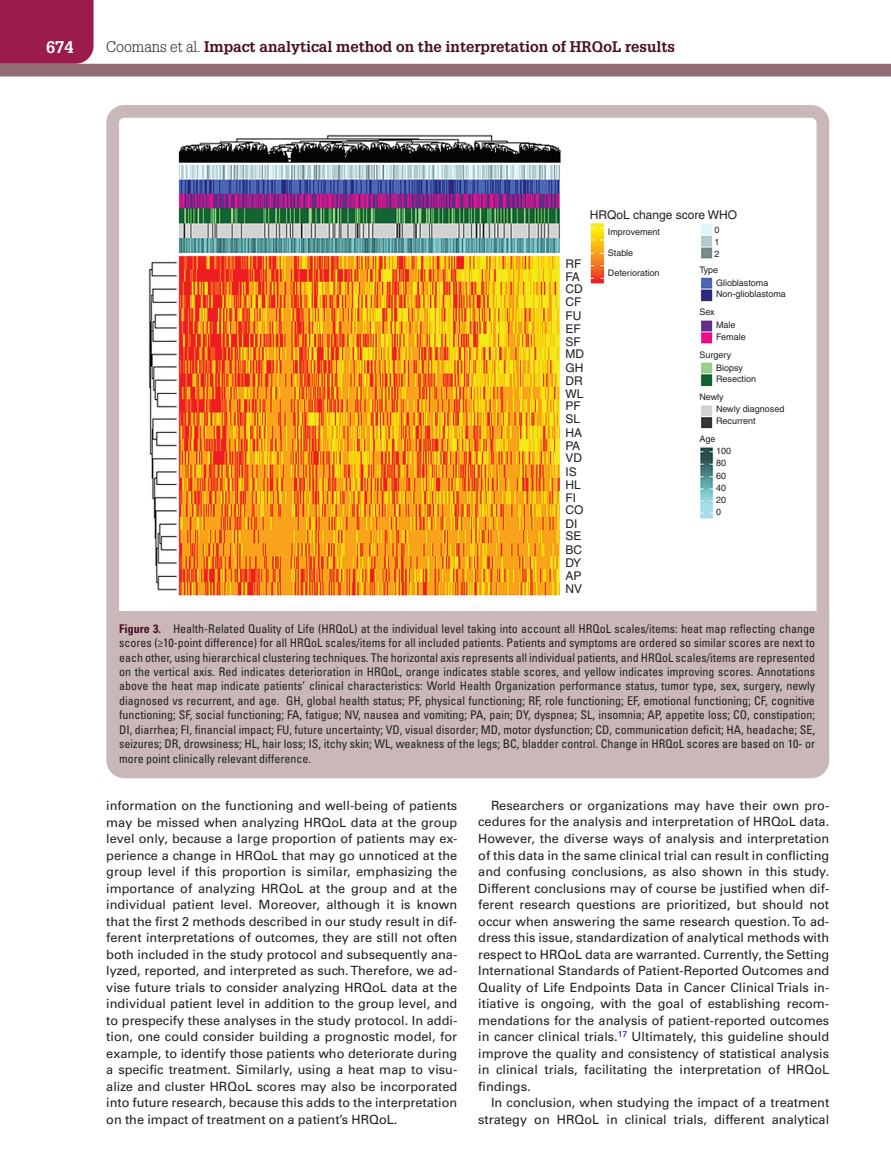
<style>
.page{position:relative;width:891px;height:1175px;background:#fff}
.page>*{position:absolute;margin:0;border:0;box-sizing:border-box;transform-origin:0 0}
.t1{font:700 16.5px "Glypha LT Std";color:#fff}
.t2{font:700 15px "Glypha LT Std";color:#490e24}
.t3{font:12.75px/16.5px "Univers LT Std";color:#231f20;text-align:justify}
.t4{font:condensed 12px/14.4px "Univers LT Std";color:#231f20;text-align:justify}
.t5{font:12px/13px "Helvetica";color:#231f20}
.t6{font:9px/12.1px "Helvetica";color:#231f20}
.s1{font-weight:300;color:#231f20}
.s2{font-weight:700;color:#490e24}
</style>
<div class="page">
<div style="left:0;top:0;width:94px;height:64px;background:#9b1c4b"></div>
<div style="left:0;top:64px;width:891px;height:12px;background:#926d73"></div>
<div style="left:110px;top:612px;width:716px;height:158px;background:#cab8b9"></div>
<img style="left:148px;top:134px;width:566px;height:462px">
<div style="left:106px;top:105px;width:723px;height:673px;border:13px solid #cab8b9;border-radius:12px"></div>
<p class="t1" style="left:46px;top:37px;width:29px">674</p>
<p class="t2" style="left:106px;top:37px;width:570px"><span class="s1">Coomans et al.</span> Impact analytical method on the interpretation of HRQoL results</p>
<p class="t5" style="left:590px;top:208px;width:149px">HRQoL change score WHO</p>
<p class="t6" style="left:608px;top:225px;width:54px">Improvement</p>
<p class="t6" style="left:608px;top:246px;width:27px">Stable</p>
<p class="t6" style="left:608px;top:266px;width:53px">Deterioration</p>
<p class="t6" style="left:715px;top:224px;width:7px;text-align:justify">0<br>1<br>2</p>
<p class="t6" style="left:716px;top:277px;width:71px;line-height:11.2px">Glioblastoma<br>Non-glioblastoma</p>
<p class="t6" style="left:716px;top:319px;width:31px;line-height:11.6px">Male<br>Female</p>
<p class="t6" style="left:716px;top:361px;width:42px">Biopsy<br>Resection</p>
<p class="t6" style="left:716px;top:403px;width:70px;line-height:11.7px">Newly diagnosed<br>Recurrent</p>
<p class="t6" style="left:716px;top:444px;width:17px">100<br>80<br>60<br>40<br>20<br>0</p>
<p class="t5" style="left:565px;top:257px;width:17px">RF</p>
<p class="t6" style="left:699px;top:264px;width:20px">Type</p>
<p class="t6" style="left:699px;top:306px;width:17px">Sex</p>
<p class="t6" style="left:699px;top:349px;width:33px">Surgery</p>
<p class="t6" style="left:699px;top:390px;width:26px">Newly</p>
<p class="t6" style="left:699px;top:433px;width:18px">Age</p>
<p class="t5" style="left:565px;top:270px;width:20px">FA<br>CD<br>CF<br>FU<br>EF<br>SF<br>MD</p>
<p class="t5" style="left:565px;top:361px;width:19px">GH<br>DR<br>WL<br>PF<br>SL<br>HA</p>
<p class="t5" style="left:565px;top:439px;width:18px;line-height:12.5px">PA<br>VD</p>
<p class="t5" style="left:565px;top:465px;width:17px">IS<br>HL<br>FI</p>
<p class="t5" style="left:565px;top:503px;width:19px">CO<br>DI<br>SE<br>BC<br>DY<br>AP<br>NV</p>
<p class="t4" style="left:119px;top:621px;width:698px"><span class="s2">Figure 3.</span> Health-Related Quality of Life (HRQoL) at the individual level taking into account all HRQoL scales/items: heat map reflecting change scores (≥10-point difference) for all HRQoL scales/items for all included patients. Patients and symptoms are ordered so similar scores are next to each other, using hierarchical clustering techniques. The horizontal axis represents all individual patients, and HRQoL scales/items are represented on the vertical axis. Red indicates deterioration in HRQoL, orange indicates stable scores, and yellow indicates improving scores. Annotations above the heat map indicate patients’ clinical characteristics: World Health Organization performance status, tumor type, sex, surgery, newly diagnosed vs recurrent, and age. GH, global health status; PF, physical functioning; RF, role functioning; EF, emotional functioning; CF, cognitive functioning; SF, social functioning; FA, fatigue; NV, nausea and vomiting; PA, pain; DY, dyspnea; SL, insomnia; AP, appetite loss; CO, constipation; DI, diarrhea; FI, financial impact; FU, future uncertainty; VD, visual disorder; MD, motor dysfunction; CD, communication deficit; HA, headache; SE, seizures; DR, drowsiness; HL, hair loss; IS, itchy skin; WL, weakness of the legs; BC, bladder control. Change in HRQoL scores are based on 10- or more point clinically relevant difference.</p>
<p class="t3" style="left:106px;top:797px;width:353px">information on the functioning and well-being of patients may be missed when analyzing HRQoL data at the group level only, because a large proportion of patients may ex&shy;perience a change in HRQoL that may go unnoticed at the group level if this proportion is similar, emphasizing the importance of analyzing HRQoL at the group and at the individual patient level. Moreover, although it is known that the first 2 methods described in our study result in dif&shy;ferent interpretations of outcomes, they are still not often both included in the study protocol and subsequently ana&shy;lyzed, reported, and interpreted as such. Therefore, we ad&shy;vise future trials to consider analyzing HRQoL data at the individual patient level in addition to the group level, and to prespecify these analyses in the study protocol. In addi&shy;tion, one could consider building a prognostic model, for example, to identify those patients who deteriorate during a specific treatment. Similarly, using a heat map to visu&shy;alize and cluster HRQoL scores may also be incorporated into future research, because this adds to the interpretation on the impact of treatment on a patient’s HRQoL.</p>
<p class="t3" style="left:478px;top:797px;width:353px;text-indent:13px">Researchers or organizations may have their own pro&shy;cedures for the analysis and interpretation of HRQoL data.<br>However, the diverse ways of analysis and interpretation of this data in the same clinical trial can result in conflicting and confusing conclusions, as also shown in this study.<br>Different conclusions may of course be justified when dif&shy;ferent research questions are prioritized, but should not occur when answering the same research question. To ad&shy;dress this issue, standardization of analytical methods with respect to HRQoL data are warranted. Currently, the Setting International Standards of Patient-Reported Outcomes and Quality of Life Endpoints Data in Cancer Clinical Trials in&shy;itiative is ongoing, with the goal of establishing recom&shy;mendations for the analysis of patient-reported outcomes in cancer clinical trials.<sup>17</sup> Ultimately, this guideline should improve the quality and consistency of statistical analysis in clinical trials, facilitating the interpretation of HRQoL findings.</p>
<p class="t3" style="left:478px;top:1094px;width:353px;text-align:right">In conclusion, when studying the impact of a treatment strategy on HRQoL in clinical trials, different analytical</p>
</div>
